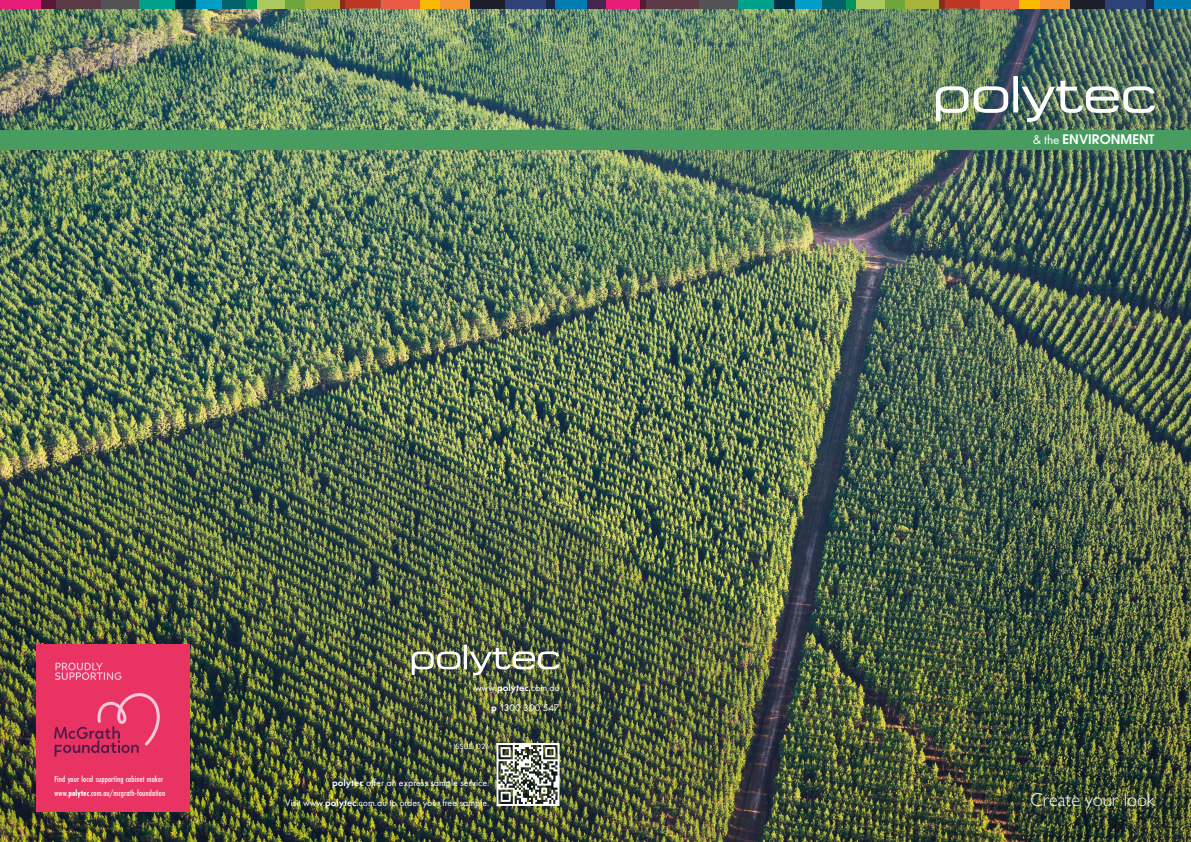
<style>
.page{position:relative;width:1191px;height:842px;background:#fff}
.page>*{position:absolute;margin:0;border:0;box-sizing:border-box;transform-origin:0 0}
.t1{font:300 18.8px "Gill Sans Nova";color:#fff}
.t2{font:600 13.1px "ITC Avant Garde Std";color:#fff}
.t3{font:10px/19.8px "Futura PT";color:#fff;text-align:right}
.t4{font:500 9px/14.5px "Futura PT Cond";letter-spacing:.01em;color:#fff}
.t5{font:8px "Futura PT";color:#fff}
.s1{font-weight:700}
.s2{font-weight:600}
.s3{font-family:"Futura PT";font-weight:400}
</style>
<div class="page">
<img style="left:0;top:9px;width:1191px;height:833px">
<div style="left:0;top:130px;width:1191px;height:20px;background:#489c60"></div>
<img style="left:935px;top:76px;width:220px;height:46px">
<div style="left:36px;top:644px;width:154px;height:168px;background:#e83363"></div>
<svg style="left:54px;top:693px;width:106px;height:64px"></svg>
<svg style="left:55px;top:663px;width:66px;height:17px"></svg>
<img style="left:411px;top:644px;width:148px;height:31px">
<div style="left:0;top:0;width:41px;height:9px;background:#e71c79"></div>
<div style="left:41px;top:0;width:15px;height:9px;background:#591834"></div>
<div style="left:56px;top:0;width:45px;height:9px;background:#5b3945"></div>
<div style="left:101px;top:0;width:38px;height:9px;background:#535255"></div>
<div style="left:175px;top:0;width:21px;height:9px;background:#013243"></div>
<div style="left:196px;top:0;width:27px;height:9px;background:#009dc6"></div>
<div style="left:139px;top:0;width:36px;height:9px;background:#00a18c"></div>
<div style="left:419px;top:0;width:21px;height:9px;background:#f9b900"></div>
<div style="left:440px;top:0;width:31px;height:9px;background:#f39430"></div>
<div style="left:505px;top:0;width:41px;height:9px;background:#2f4278"></div>
<div style="left:546px;top:0;width:9px;height:9px;background:#192644"></div>
<div style="left:555px;top:0;width:32px;height:9px;background:#007cb0"></div>
<div style="left:587px;top:0;width:19px;height:9px;background:#43264e"></div>
<div style="left:606px;top:0;width:34px;height:9px;background:#e71c79"></div>
<div style="left:640px;top:0;width:6px;height:9px;background:#591834"></div>
<div style="left:646px;top:0;width:54px;height:9px;background:#5b3945"></div>
<div style="left:700px;top:0;width:38px;height:9px;background:#535255"></div>
<div style="left:774px;top:0;width:21px;height:9px;background:#013243"></div>
<div style="left:795px;top:0;width:27px;height:9px;background:#009dc6"></div>
<div style="left:845px;top:0;width:12px;height:9px;background:#00955c"></div>
<div style="left:857px;top:0;width:28px;height:9px;background:#abcb60"></div>
<div style="left:885px;top:0;width:20px;height:9px;background:#6fa53d"></div>
<div style="left:905px;top:0;width:34px;height:9px;background:#a7b439"></div>
<div style="left:939px;top:0;width:5px;height:9px;background:#872d1e"></div>
<div style="left:738px;top:0;width:36px;height:9px;background:#00a18c"></div>
<div style="left:1145px;top:0;width:9px;height:9px;background:#192644"></div>
<div style="left:1154px;top:0;width:37px;height:9px;background:#007cb0"></div>
<div style="left:471px;top:0;width:34px;height:9px;background:#1c1f2a"></div>
<svg style="left:944px;top:0;width:36px;height:9px"></svg>
<div style="left:980px;top:0;width:39px;height:9px;background:#ea5a44"></div>
<div style="left:1019px;top:0;width:20px;height:9px;background:#f9b900"></div>
<div style="left:1039px;top:0;width:31px;height:9px;background:#f39430"></div>
<div style="left:1104px;top:0;width:42px;height:9px;background:#2f4278"></div>
<div style="left:1070px;top:0;width:34px;height:9px;background:#1c1f2a"></div>
<div style="left:822px;top:0;width:23px;height:9px;background:#006168"></div>
<div style="left:246px;top:0;width:11px;height:9px;background:#00955c"></div>
<div style="left:257px;top:0;width:28px;height:9px;background:#abcb60"></div>
<div style="left:285px;top:0;width:21px;height:9px;background:#6fa53d"></div>
<div style="left:306px;top:0;width:34px;height:9px;background:#a7b439"></div>
<div style="left:340px;top:0;width:5px;height:9px;background:#872d1e"></div>
<svg style="left:345px;top:0;width:36px;height:9px"></svg>
<div style="left:381px;top:0;width:38px;height:9px;background:#ea5a44"></div>
<div style="left:223px;top:0;width:23px;height:9px;background:#006168"></div>
<img style="left:496px;top:743px;width:63px;height:63px">
<p class="t4" style="left:54px;top:771px;width:112px">Find your local supporting cabinet maker www.<span class="s1">polytec</span>.com.au/mcgrath-foundation</p>
<p class="t3" style="left:475px;top:678px;width:86px">www.<span class="s2">polytec</span>.com.au <span class="s2">p</span> 1300 300 547</p>
<p class="t5" style="left:453px;top:741px;width:37px">ISSUE: 02e</p>
<p class="t3" style="left:285px;top:772px;width:206px"><span class="s2">polytec</span> offer an express sample service.<br>Visit www.<span class="s2">polytec</span>.com.au to order your free sample.</p>
<h2 class="t2" style="left:1033px;top:131px;width:123px"><span class="s3">&amp; the</span> ENVIRONMENT</h2>
<h1 class="t1" style="left:1030px;top:788px;width:126px">Create your look</h1>
</div>
